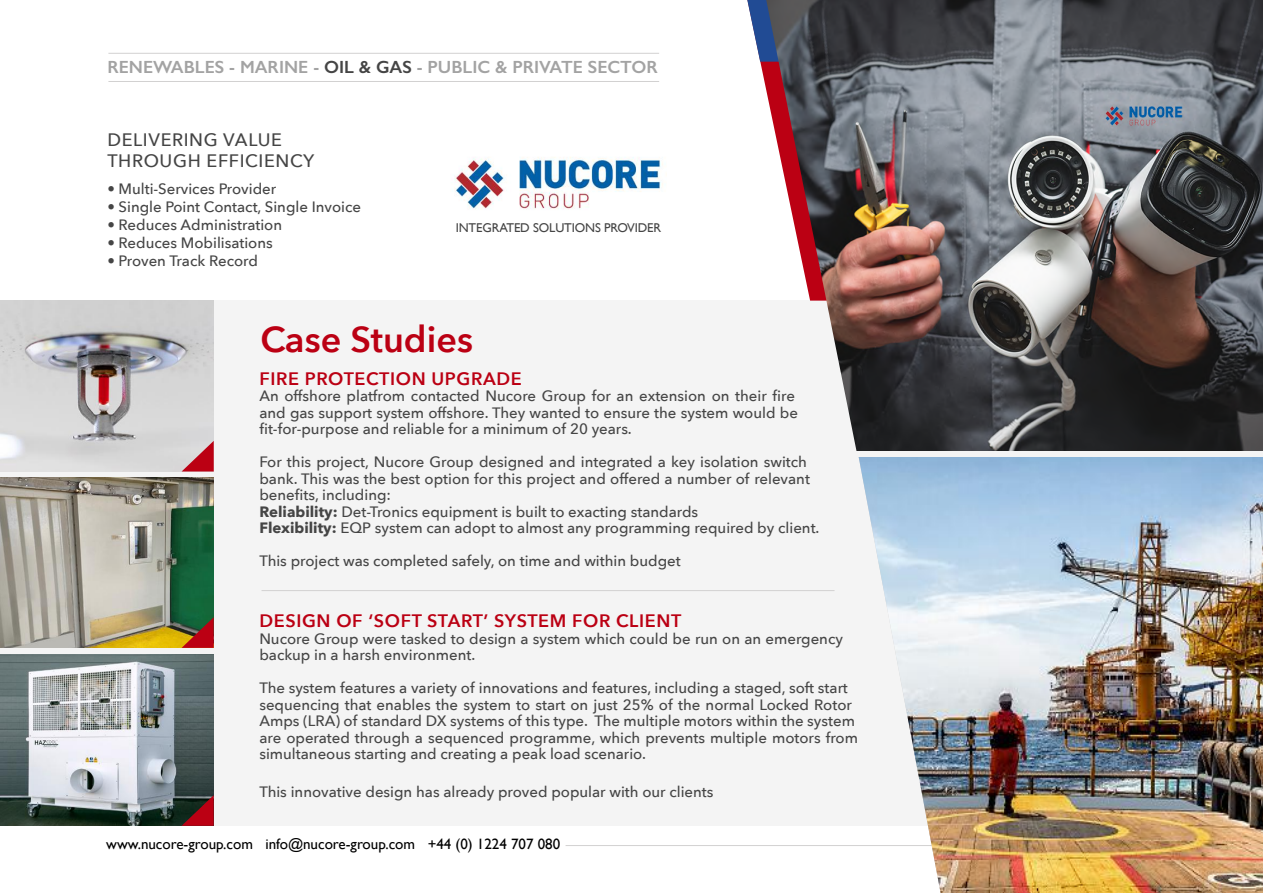
<style>
.page{position:relative;width:1263px;height:893px;background:#fff}
.page>*{position:absolute;margin:0;border:0;box-sizing:border-box;transform-origin:0 0}
.t1{font:600 36px "Avenir Next";color:#bb0013}
.t2{font:600 18px "Avenir Next";letter-spacing:.035em;color:#bb0013}
.t3{font:500 18px/21px "Avenir Next";letter-spacing:.035em;color:#454545}
.t4{font:600 17.7px "Gill Sans";color:#a3a3a3}
.t5{font:500 15px/16.5px "Avenir Next";color:#454545}
.t6{font:15px "Gill Sans";color:#000}
.t7{font:12.75px "Gill Sans";letter-spacing:-.01em;color:#454545}
.s1{color:#454545}
.s2{font-weight:700}
</style>
<div class="page">
<div style="left:0;top:301px;width:1263px;height:525px;background:#f4f4f4"></div>
<img style="left:0;top:655px;width:214px;height:171px">
<img style="left:0;top:301px;width:214px;height:170px">
<img style="left:0;top:477px;width:214px;height:171px">
<hr style="left:566px;top:845px;width:372px;height:1px;background:#d2d1d1">
<svg style="left:747px;top:0;width:19px;height:301px"></svg>
<img style="left:858px;top:457px;width:405px;height:436px">
<img style="left:766px;top:0;width:497px;height:451px">
<img style="left:454px;top:157px;width:209px;height:53px">
<hr style="left:108px;top:81px;width:551px;height:1px;background:#d2d1d1">
<hr style="left:108px;top:53px;width:551px;height:1px;background:#d2d1d1">
<hr style="left:261px;top:590px;width:573px;height:1px;background:#d2d1d1">
<svg style="left:182px;top:441px;width:32px;height:30px"></svg>
<svg style="left:182px;top:617px;width:32px;height:31px"></svg>
<svg style="left:182px;top:795px;width:32px;height:31px"></svg>
<p class="t4" style="left:107px;top:57px;width:552px">RENEWABLES - MARINE - <span class="s1">OIL &amp; GAS</span> - PUBLIC &amp; PRIVATE SECTOR</p>
<p class="t3" style="left:107px;top:128px;width:209px">DELIVERING VALUE<br>THROUGH EFFICIENCY</p>
<p class="t5" style="left:107px;top:180px;width:170px">• Multi-Services Provider</p>
<p class="t5" style="left:107px;top:198px;width:255px">• Single Point Contact, Single Invoice</p>
<p class="t5" style="left:107px;top:216px;width:176px">• Reduces Administration</p>
<p class="t5" style="left:107px;top:234px;width:167px">• Reduces Mobilisations</p>
<p class="t5" style="left:107px;top:252px;width:152px">• Proven Track Record</p>
<p class="t7" style="left:456px;top:220px;width:207px">INTEGRATED SOLUTIONS PROVIDER</p>
<h1 class="t1" style="left:260px;top:308px;width:214px">Case Studies</h1>
<p class="t2" style="left:259px;top:363px;width:264px">FIRE PROTECTION UPGRADE</p>
<p class="t5" style="left:259px;top:387px;width:540px">An offshore platfrom contacted Nucore Group for an extension on their fire and gas support system offshore. They wanted to ensure the system would be fit-for-purpose and reliable for a minimum of 20 years.</p>
<p class="t5" style="left:259px;top:453px;width:562px">For this project, Nucore Group designed and integrated a key isolation switch bank. This was the best option for this project and offered a number of relevant benefits, including:<br><span class="s2">Reliability:</span> Det-Tronics equipment is built to exacting standards<br><span class="s2">Flexibility:</span> EQP system can adopt to almost any programming required by client.</p>
<p class="t5" style="left:259px;top:552px;width:423px">This project was completed safely, on time and within budget</p>
<p class="t2" style="left:259px;top:606px;width:423px">DESIGN OF ‘SOFT START’ SYSTEM FOR CLIENT</p>
<p class="t5" style="left:259px;top:630px;width:585px">Nucore Group were tasked to design a system which could be run on an emergency backup in a harsh environment.</p>
<p class="t5" style="left:259px;top:679px;width:600px">The system features a variety of innovations and features, including a staged, soft start sequencing that enables the system to start on just 25% of the normal Locked Rotor Amps (LRA) of standard DX systems of this type. The multiple motors within the system are operated through a sequenced programme, which prevents multiple motors from simultaneous starting and creating a peak load scenario.</p>
<p class="t5" style="left:259px;top:783px;width:456px">This innovative design has already proved popular with our clients</p>
<p class="t6" style="left:106px;top:835px;width:455px">www.nucore-group.com info@nucore-group.com +44 (0) 1224 707 080</p>
</div>
